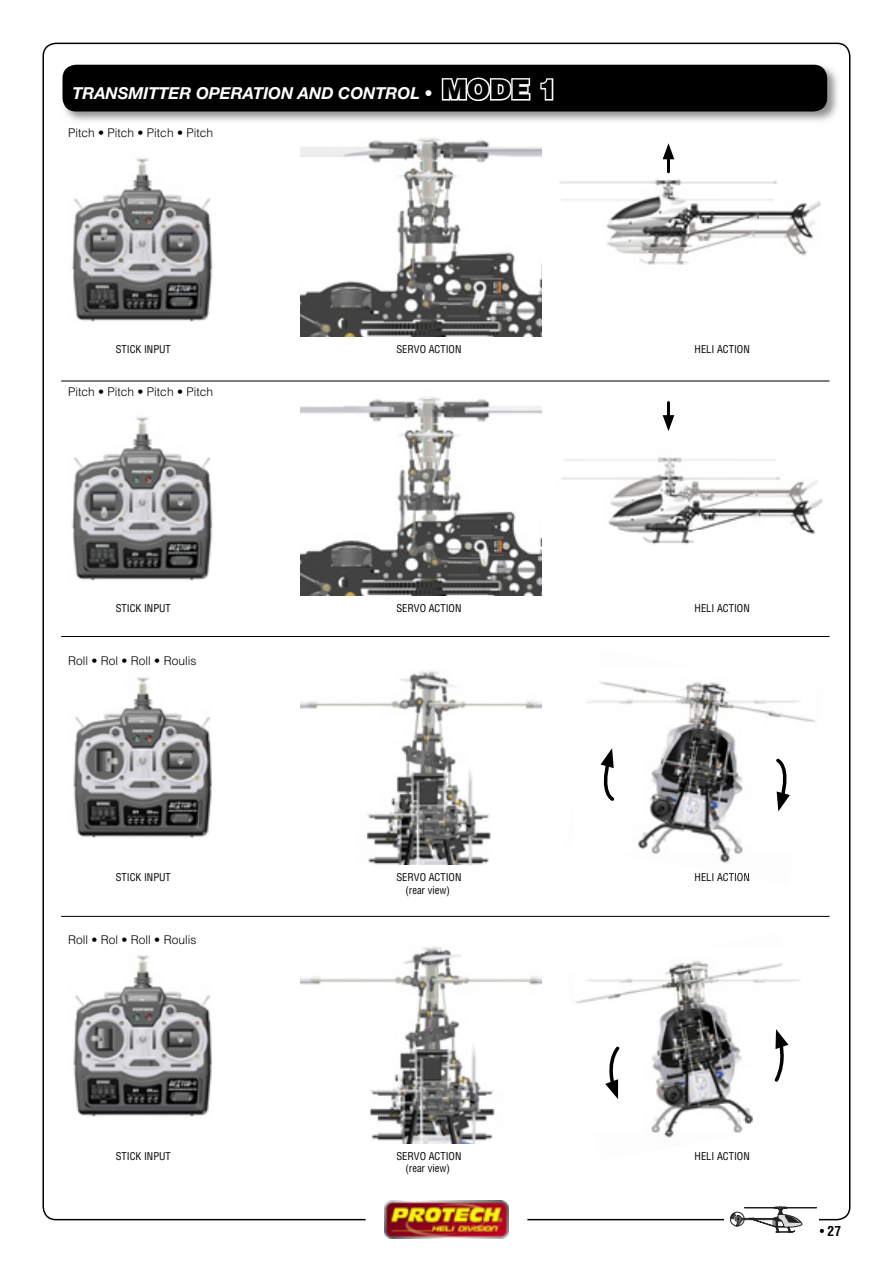
<style>
.page{position:relative;width:893px;height:1263px;background:#fff}
.page>*{position:absolute;margin:0;border:0;box-sizing:border-box;transform-origin:0 0}
.t1{font:italic 700 16.5px "Helvetica Neue";color:#fff}
.t2{font:700 condensed 13.5px "Helvetica";color:#000}
.t3{font:300 12px "Helvetica";color:#000}
.t4{font:condensed 10.5px/12.6px "Helvetica";color:#000;text-align:center}
.s1{font-family:"Helvetica";font-weight:900;font-style:normal;font-size:27px;color:#000}
.s2{font-weight:400}
</style>
<div class="page">
<svg style="left:730px;top:1207px;width:87px;height:26px"></svg>
<img style="left:385px;top:1201px;width:123px;height:37px">
<img style="left:62px;top:64px;width:776px;height:57px">
<div style="left:63px;top:65px;width:764px;height:47px;background:#000;border-radius:14px"></div>
<hr style="left:61px;top:381px;width:768px;height:1px;background:#000">
<hr style="left:61px;top:636px;width:768px;height:1px;background:#000">
<hr style="left:61px;top:916px;width:768px;height:1px;background:#000">
<img style="left:73px;top:955px;width:139px;height:162px">
<img style="left:300px;top:946px;width:241px;height:197px">
<img style="left:575px;top:960px;width:207px;height:178px">
<svg style="left:772px;top:1029px;width:16px;height:56px"></svg>
<svg style="left:605px;top:1043px;width:17px;height:56px"></svg>
<img style="left:72px;top:417px;width:141px;height:164px">
<img style="left:300px;top:397px;width:241px;height:199px">
<img style="left:565px;top:457px;width:258px;height:45px">
<img style="left:561px;top:466px;width:261px;height:79px">
<hr style="left:667px;top:403px;width:3px;height:18px;background:#000">
<svg style="left:663px;top:415px;width:11px;height:16px"></svg>
<img style="left:72px;top:158px;width:141px;height:164px">
<img style="left:300px;top:138px;width:241px;height:199px">
<img style="left:620px;top:252px;width:187px;height:13px">
<img style="left:559px;top:172px;width:262px;height:80px">
<hr style="left:667px;top:154px;width:3px;height:18px;background:#000">
<svg style="left:663px;top:143px;width:11px;height:16px"></svg>
<img style="left:73px;top:676px;width:139px;height:162px">
<img style="left:300px;top:670px;width:241px;height:194px">
<img style="left:587px;top:681px;width:228px;height:198px">
<img style="left:719px;top:873px;width:30px;height:5px">
<svg style="left:774px;top:757px;width:16px;height:54px"></svg>
<svg style="left:600px;top:748px;width:16px;height:55px"></svg>
<h1 class="t1" style="left:72px;top:87px;width:486px">TRANSMITTER OPERATION AND CONTROL • <span class="s1">MODE 1</span></h1>
<p class="t3" style="left:68px;top:128px;width:146px">Pitch • Pitch • Pitch • Pitch</p>
<p class="t4" style="left:116px;top:344px;width:57px">STICK INPUT</p>
<p class="t4" style="left:396px;top:344px;width:67px">SERVO ACTION</p>
<p class="t3" style="left:68px;top:388px;width:146px">Pitch • Pitch • Pitch • Pitch</p>
<p class="t4" style="left:116px;top:603px;width:57px">STICK INPUT</p>
<p class="t4" style="left:396px;top:603px;width:67px">SERVO ACTION</p>
<p class="t3" style="left:68px;top:656px;width:130px">Roll • Rol • Roll • Roulis</p>
<p class="t4" style="left:116px;top:872px;width:57px">STICK INPUT</p>
<p class="t4" style="left:396px;top:872px;width:67px">SERVO ACTION (rear view)</p>
<p class="t3" style="left:68px;top:935px;width:130px">Roll • Rol • Roll • Roulis</p>
<p class="t4" style="left:116px;top:1151px;width:57px">STICK INPUT</p>
<p class="t4" style="left:396px;top:1151px;width:67px">SERVO ACTION (rear view)</p>
<p class="t4" style="left:695px;top:344px;width:57px">HELI ACTION</p>
<p class="t4" style="left:695px;top:603px;width:57px">HELI ACTION</p>
<p class="t4" style="left:695px;top:872px;width:57px">HELI ACTION</p>
<p class="t4" style="left:695px;top:1151px;width:57px">HELI ACTION</p>
<p class="t2" style="left:820px;top:1226px;width:23px"><span class="s2">•</span> 27</p>
</div>
